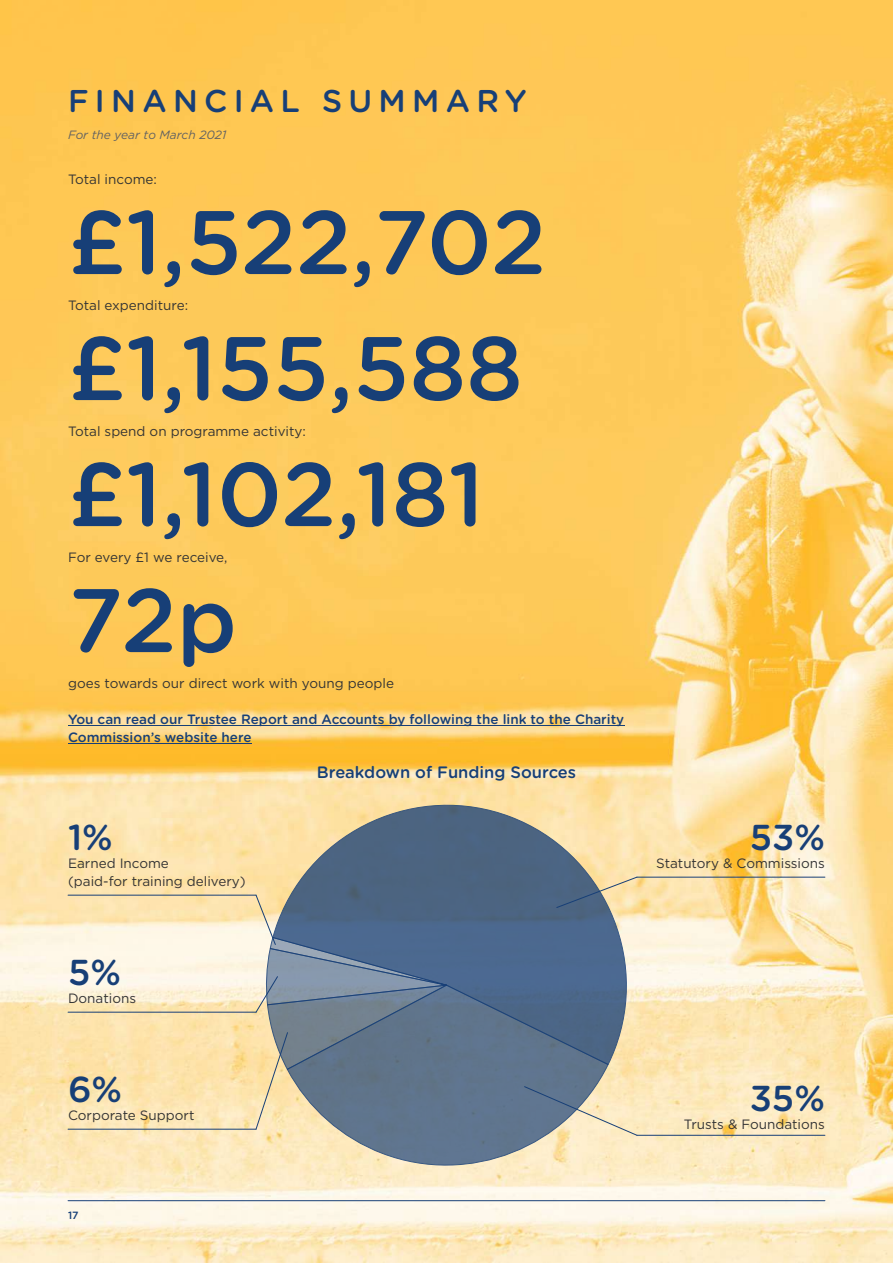
<style>
.page{position:relative;width:893px;height:1263px;background:#fff}
.page>*{position:absolute;margin:0;border:0;box-sizing:border-box;transform-origin:0 0}
.t1{font:500 90px "Gotham Rounded";color:#173f77}
.t2{font:500 36px "Gotham Rounded";color:#173f77}
.t3{font:500 31.5px "Gotham Rounded";letter-spacing:.2em;color:#173f77}
.t4{font:500 16.5px "Gotham Rounded";color:#163f77}
.t5{font:13.5px/18px "Gotham";color:#343434}
.t6{font:500 13.5px/18px "Gotham Rounded";color:#173f77}
.t7{font:italic 12px "Gotham";color:#626262}
.t8{font:500 10.5px "Gotham";color:#163f77}
</style>
<div class="page">
<img style="left:0;top:0;width:893px;height:1263px">
<svg style="left:609px;top:1085px;width:29px;height:51px"></svg>
<hr style="left:68px;top:1200px;width:757px;height:1px;background:#173f77">
<hr style="left:68px;top:725px;width:556px;height:1px;background:#173f77">
<hr style="left:68px;top:743px;width:184px;height:1px;background:#173f77">
<svg style="left:272px;top:782px;width:378px;height:284px;background:#999c96"></svg>
<svg style="left:286px;top:984px;width:323px;height:202px;background:#919a9f"></svg>
<hr style="left:68px;top:895px;width:188px;height:1px;background:#173f77">
<hr style="left:68px;top:1012px;width:188px;height:1px;background:#173f77">
<hr style="left:68px;top:1129px;width:188px;height:1px;background:#173f77">
<hr style="left:637px;top:877px;width:188px;height:1px;background:#173f77">
<hr style="left:637px;top:1135px;width:188px;height:1px;background:#173f77">
<svg style="left:255px;top:894px;width:193px;height:236px;background:#768594"></svg>
<svg style="left:556px;top:876px;width:82px;height:33px;background:#979a93"></svg>
<h3 class="t3" style="left:68px;top:87px;width:460px">FINANCIAL SUMMARY</h3>
<p class="t7" style="left:68px;top:129px;width:160px">For the year to March 2021</p>
<p class="t5" style="left:68px;top:171px;width:90px">Total income:</p>
<h1 class="t1" style="left:68px;top:202px;width:480px">£1,522,702</h1>
<p class="t5" style="left:68px;top:297px;width:122px">Total expenditure:</p>
<h1 class="t1" style="left:68px;top:328px;width:456px">£1,155,588</h1>
<p class="t5" style="left:68px;top:423px;width:239px">Total spend on programme activity:</p>
<h1 class="t1" style="left:68px;top:454px;width:418px">£1,102,181</h1>
<p class="t5" style="left:68px;top:549px;width:161px">For every £1 we receive,</p>
<h1 class="t1" style="left:68px;top:580px;width:171px">72p</h1>
<p class="t5" style="left:68px;top:675px;width:327px">goes towards our direct work with young people</p>
<p class="t6" style="left:68px;top:711px;width:558px">You can read our Trustee Report and Accounts by following the link to the Charity<br>Commission’s website here</p>
<h2 class="t2" style="left:68px;top:821px;width:46px">1%</h2>
<p class="t5" style="left:68px;top:855px;width:179px">Earned Income<br>(paid-for training delivery)</p>
<h2 class="t2" style="left:68px;top:956px;width:54px">5%</h2>
<p class="t5" style="left:68px;top:990px;width:70px">Donations</p>
<h2 class="t2" style="left:68px;top:1073px;width:56px">6%</h2>
<p class="t5" style="left:68px;top:1107px;width:128px">Corporate Support</p>
<p class="t8" style="left:68px;top:1211px;width:12px">17</p>
<p class="t4" style="left:317px;top:765px;width:261px">Breakdown of Funding Sources</p>
<h2 class="t2" style="left:750px;top:821px;width:77px">53%</h2>
<p class="t5" style="left:656px;top:855px;width:170px">Statutory &amp; Commissions</p>
<h2 class="t2" style="left:750px;top:1082px;width:77px">35%</h2>
<p class="t5" style="left:684px;top:1116px;width:143px">Trusts &amp; Foundations</p>
</div>
